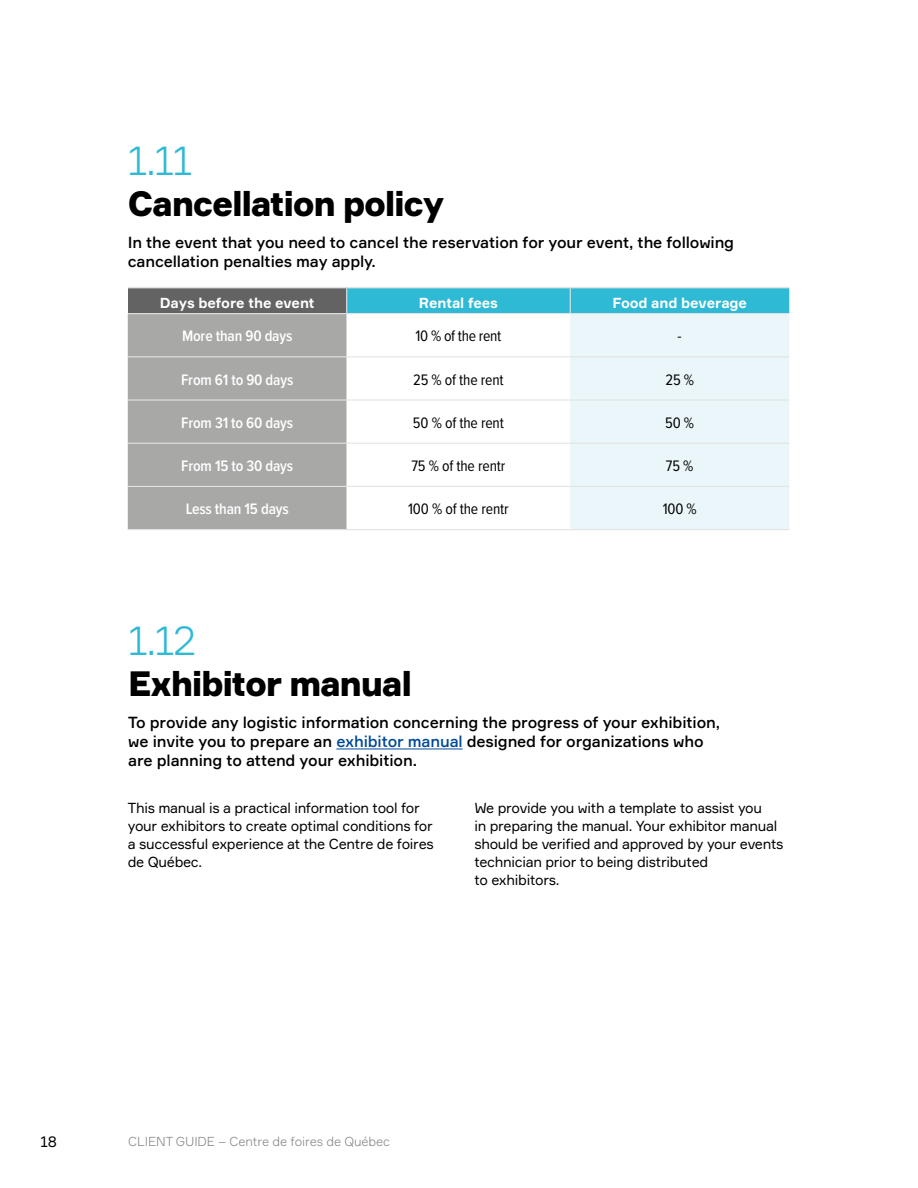
<style>
.page{position:relative;width:918px;height:1188px;background:#fff}
.page>*{position:absolute;margin:0;border:0;box-sizing:border-box;transform-origin:0 0}
.t1{font:300 40.5px "Formular";color:#2ebad5}
.t2{font:900 34.5px "Formular";letter-spacing:-.04em;color:#000}
.t3{font:500 15.75px/18.9px "Formular";letter-spacing:-.01em;color:#000}
.t4{font:15.75px "Proxima Nova Cond";letter-spacing:-.01em;color:#000}
.t5{font:600 15.75px "Proxima Nova Cond";letter-spacing:-.01em;color:#fff}
.t6{font:15px "Formular";color:#000}
.t7{font:14.25px/18px "Formular";letter-spacing:-.02em;color:#000}
.t8{font:700 14.25px "Formular";letter-spacing:-.01em;color:#fff}
.t9{font:300 12.75px "Formular";letter-spacing:-.01em;color:#878787}
.s1{color:#004996}
</style>
<div class="page">
<hr style="left:336px;top:749px;width:127px;height:1px;background:#004996">
<div style="left:128px;top:288px;width:219px;height:26px;background:#646363"></div>
<div style="left:128px;top:314px;width:219px;height:215px;background:#a8a8a7"></div>
<svg style="left:347px;top:357px;width:223px;height:1px"></svg>
<div style="left:570px;top:314px;width:219px;height:215px;background:#eaf6fa"></div>
<hr style="left:128px;top:287px;width:219px;height:1px;background:#e3e3e3">
<hr style="left:347px;top:287px;width:223px;height:1px;background:#e3e3e3">
<hr style="left:570px;top:287px;width:219px;height:1px;background:#e3e3e3">
<hr style="left:128px;top:313px;width:219px;height:1px;background:#e3e3e3">
<hr style="left:128px;top:356px;width:219px;height:1px;background:#e3e3e3">
<hr style="left:347px;top:356px;width:223px;height:1px;background:#e3e3e3">
<hr style="left:128px;top:399px;width:219px;height:2px;background:#e3e3e3">
<hr style="left:347px;top:399px;width:223px;height:2px;background:#e3e3e3">
<hr style="left:128px;top:443px;width:219px;height:1px;background:#e3e3e3">
<hr style="left:347px;top:443px;width:223px;height:1px;background:#e3e3e3">
<hr style="left:128px;top:486px;width:219px;height:1px;background:#e3e3e3">
<hr style="left:347px;top:486px;width:223px;height:1px;background:#e3e3e3">
<hr style="left:128px;top:529px;width:219px;height:1px;background:#e3e3e3">
<hr style="left:347px;top:529px;width:223px;height:1px;background:#e3e3e3">
<div style="left:346px;top:288px;width:443px;height:26px;background:#2ebad5"></div>
<hr style="left:570px;top:313px;width:219px;height:1px;background:#e3e3e3">
<hr style="left:570px;top:356px;width:219px;height:1px;background:#e3e3e3">
<hr style="left:570px;top:399px;width:219px;height:2px;background:#e3e3e3">
<hr style="left:570px;top:443px;width:219px;height:1px;background:#e3e3e3">
<hr style="left:570px;top:486px;width:219px;height:1px;background:#e3e3e3">
<hr style="left:570px;top:529px;width:219px;height:1px;background:#e3e3e3">
<h1 class="t1" style="left:128px;top:136px;width:66px">1.11</h1>
<h2 class="t2" style="left:128px;top:182px;width:318px">Cancellation policy</h2>
<p class="t3" style="left:128px;top:233px;width:608px">In the event that you need to cancel the reservation for your event, the following cancellation penalties may apply.</p>
<p class="t8" style="left:160px;top:294px;width:156px">Days before the event</p>
<p class="t8" style="left:419px;top:294px;width:81px">Rental fees</p>
<p class="t8" style="left:612px;top:294px;width:136px">Food and beverage</p>
<p class="t5" style="left:182px;top:325px;width:112px">More than 90 days</p>
<p class="t4" style="left:416px;top:325px;width:87px">10 % of the rent</p>
<p class="t4" style="left:678px;top:325px;width:6px">-</p>
<p class="t5" style="left:181px;top:368px;width:114px">From 61 to 90 days</p>
<p class="t4" style="left:413px;top:368px;width:92px">25 % of the rent</p>
<p class="t4" style="left:665px;top:368px;width:30px">25 %</p>
<p class="t5" style="left:181px;top:411px;width:113px">From 31 to 60 days</p>
<p class="t4" style="left:413px;top:411px;width:93px">50 % of the rent</p>
<p class="t4" style="left:665px;top:411px;width:30px">50 %</p>
<p class="t5" style="left:181px;top:454px;width:113px">From 15 to 30 days</p>
<p class="t4" style="left:411px;top:454px;width:96px">75 % of the rentr</p>
<p class="t4" style="left:666px;top:454px;width:29px">75 %</p>
<p class="t5" style="left:186px;top:497px;width:105px">Less than 15 days</p>
<p class="t4" style="left:408px;top:497px;width:102px">100 % of the rentr</p>
<p class="t4" style="left:663px;top:497px;width:36px">100 %</p>
<h1 class="t1" style="left:128px;top:616px;width:70px">1.12</h1>
<h2 class="t2" style="left:128px;top:662px;width:285px">Exhibitor manual</h2>
<p class="t3" style="left:128px;top:713px;width:593px">To provide any logistic information concerning the progress of your exhibition, we invite you to prepare an <span class="s1">exhibitor manual</span> designed for organizations who are planning to attend your exhibition.</p>
<p class="t7" style="left:128px;top:799px;width:308px">This manual is a practical information tool for your exhibitors to create optimal conditions for a successful experience at the Centre de foires de Québec.</p>
<p class="t7" style="left:474px;top:799px;width:311px">We provide you with a template to assist you<br>in preparing the manual. Your exhibitor manual should be verified and approved by your events technician prior to being distributed<br>to exhibitors.</p>
<p class="t6" style="left:40px;top:1133px;width:18px">18</p>
<p class="t9" style="left:128px;top:1134px;width:263px">CLIENT GUIDE – Centre de foires de Québec</p>
</div>
